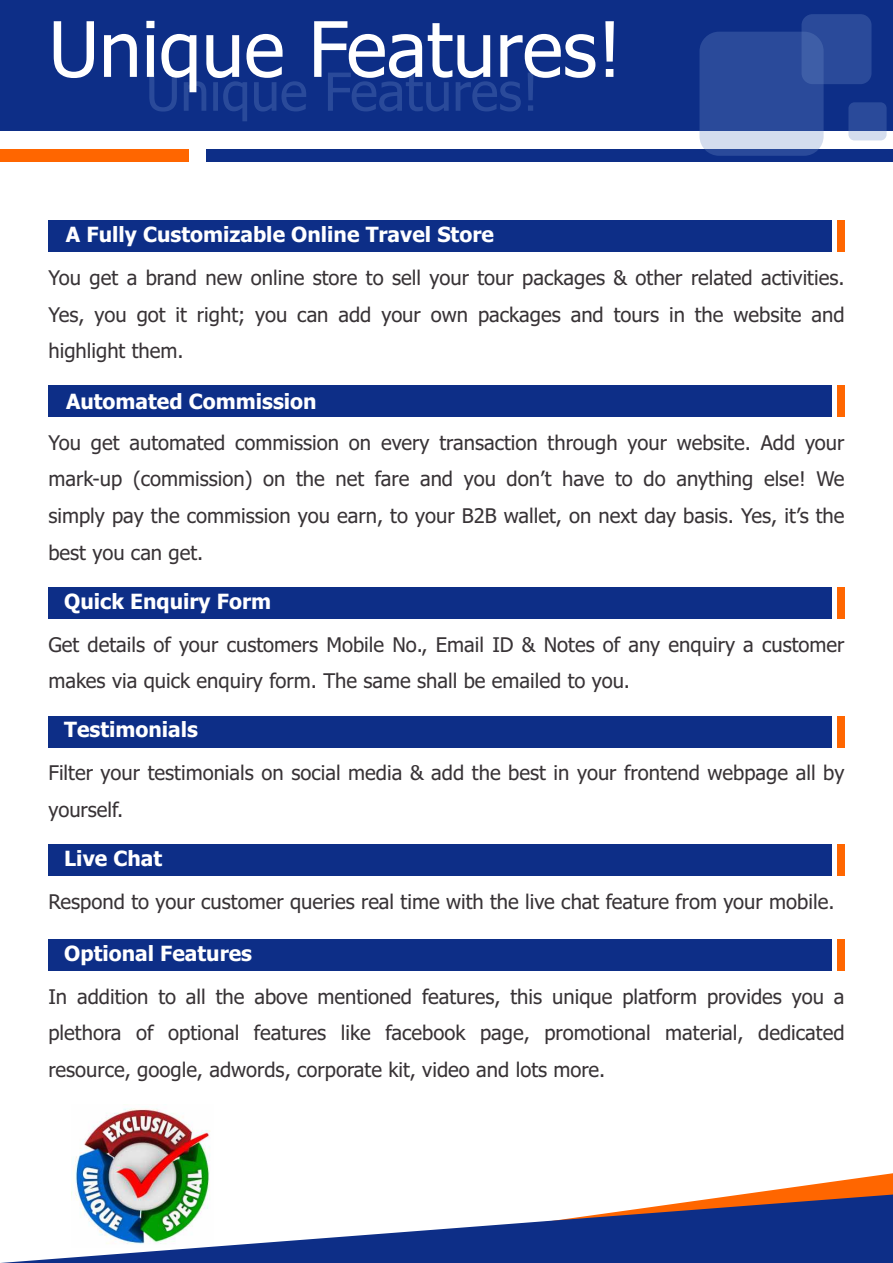
<style>
.page{position:relative;width:893px;height:1263px;background:#fff}
.page>*{position:absolute;margin:0;border:0;box-sizing:border-box;transform-origin:0 0}
.t1{font:76.5px "Tahoma";color:#fff}
.t2{font:52.5px "Tahoma";color:rgb(112 143 199/.3)}
.t3{font:700 21px "Tahoma";color:#fff}
.t4{font:20.25px/36.6px "Tahoma";color:#383336;text-align:justify}
</style>
<div class="page">
<img style="left:71px;top:1108px;width:139px;height:86px">
<svg style="left:745px;top:1173px;width:148px;height:21px"></svg>
<svg style="left:1px;top:1194px;width:892px;height:69px"></svg>
<div style="left:0;top:149px;width:188px;height:12px;background:#f60"></div>
<div style="left:206px;top:149px;width:687px;height:12px;background:#0d2e87"></div>
<div style="left:0;top:0;width:893px;height:131px;background:#0d2e87"></div>
<div style="left:699px;top:32px;width:125px;height:124px;background:#708fc7;border-radius:20px;opacity:.3"></div>
<div style="left:801px;top:14px;width:70px;height:70px;background:#708fc7;border-radius:11px;opacity:.3"></div>
<div style="left:848px;top:102px;width:39px;height:38px;background:#708fc7;border-radius:6px;opacity:.3"></div>
<div style="left:837px;top:221px;width:7px;height:31px;background:#f60"></div>
<div style="left:48px;top:221px;width:784px;height:31px;background:#0d2e87"></div>
<div style="left:837px;top:385px;width:7px;height:32px;background:#f60"></div>
<div style="left:48px;top:385px;width:784px;height:32px;background:#0d2e87"></div>
<div style="left:837px;top:939px;width:7px;height:32px;background:#f60"></div>
<div style="left:48px;top:939px;width:784px;height:32px;background:#0d2e87"></div>
<div style="left:837px;top:587px;width:7px;height:32px;background:#f60"></div>
<div style="left:48px;top:587px;width:784px;height:32px;background:#0d2e87"></div>
<div style="left:837px;top:716px;width:7px;height:31px;background:#f60"></div>
<div style="left:48px;top:716px;width:784px;height:31px;background:#0d2e87"></div>
<div style="left:837px;top:845px;width:7px;height:31px;background:#f60"></div>
<div style="left:48px;top:845px;width:784px;height:31px;background:#0d2e87"></div>
<h1 class="t1" style="left:49px;top:18px;width:575px">Unique Features!</h1>
<h2 class="t2" style="left:146px;top:71px;width:395px">Unique Features!</h2>
<p class="t3" style="left:66px;top:226px;width:429px">A Fully Customizable Online Travel Store</p>
<p class="t4" style="left:48px;top:261px;width:798px">You get a brand new online store to sell your tour packages &amp; other related activities.<br>Yes, you got it right; you can add your own packages and tours in the website and highlight them.</p>
<p class="t3" style="left:66px;top:393px;width:252px">Automated Commission</p>
<p class="t4" style="left:48px;top:426px;width:798px">You get automated commission on every transaction through your website. Add your mark-up (commission) on the net fare and you don’t have to do anything else! We simply pay the commission you earn, to your B2B wallet, on next day basis. Yes, it’s the best you can get.</p>
<p class="t3" style="left:64px;top:593px;width:208px">Quick Enquiry Form</p>
<p class="t4" style="left:48px;top:628px;width:798px">Get details of your customers Mobile No., Email ID &amp; Notes of any enquiry a customer makes via quick enquiry form. The same shall be emailed to you.</p>
<p class="t3" style="left:64px;top:721px;width:135px">Testimonials</p>
<p class="t4" style="left:48px;top:756px;width:798px">Filter your testimonials on social media &amp; add the best in your frontend webpage all by yourself.</p>
<p class="t3" style="left:64px;top:850px;width:99px">Live Chat</p>
<p class="t4" style="left:48px;top:885px;width:787px">Respond to your customer queries real time with the live chat feature from your mobile.</p>
<p class="t3" style="left:64px;top:945px;width:189px">Optional Features</p>
<p class="t4" style="left:48px;top:979px;width:798px">In addition to all the above mentioned features, this unique platform provides you a plethora of optional features like facebook page, promotional material, dedicated resource, google, adwords, corporate kit, video and lots more.</p>
</div>
